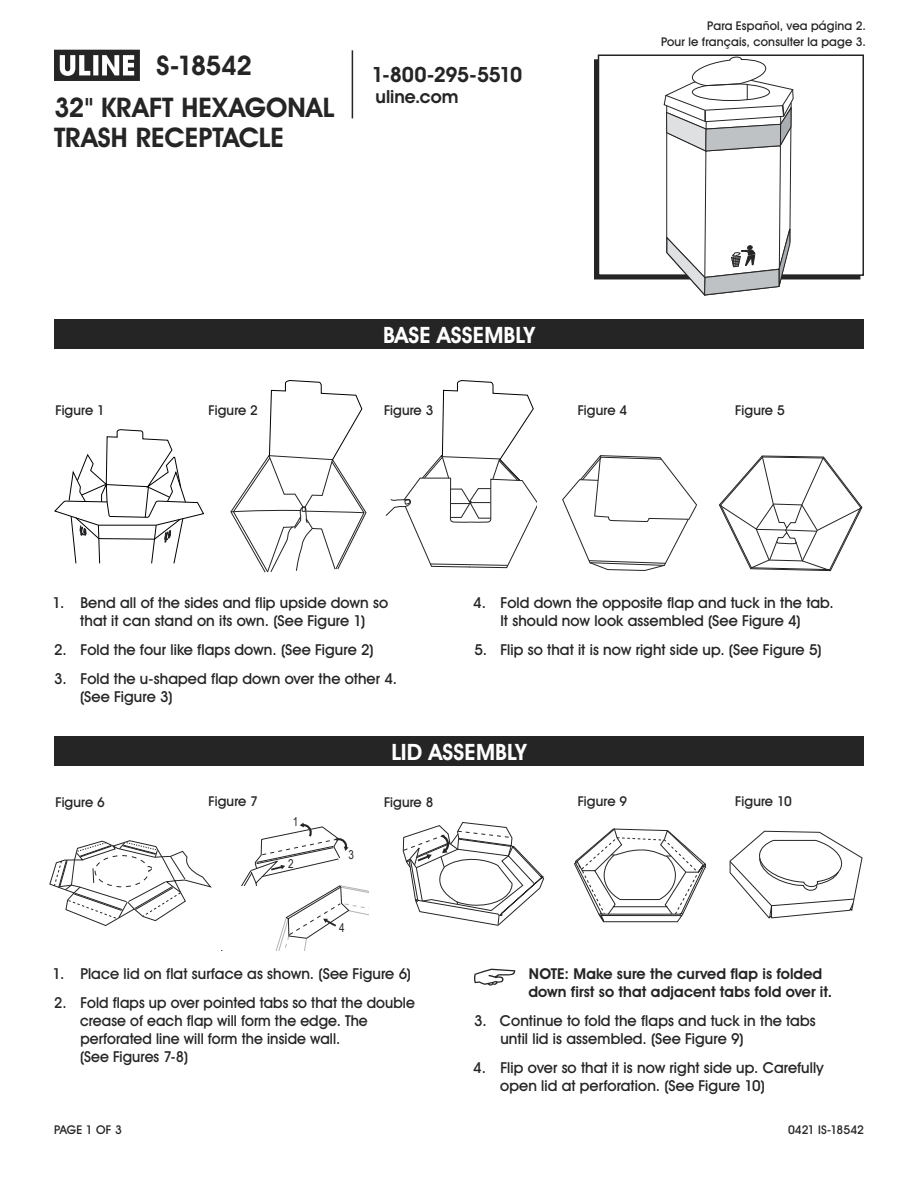
<style>
.page{position:relative;width:918px;height:1188px;background:#fff}
.page>*{position:absolute;margin:0;border:0;box-sizing:border-box;transform-origin:0 0}
.t1{font:700 27px/30px "Uline Two Knine";color:#252525}
.t2{font:700 22.5px "Uline Two Knine";letter-spacing:.01em;color:#fff}
.t3{font:700 21px "Uline Two Knine";letter-spacing:-.02em;color:#252525}
.t4{font:700 18px "Uline Two Knine";color:#252525}
.t5{font:15px/18px "Uline Two Knine";letter-spacing:.005em;color:#252525}
.t6{font:700 15px/18px "Uline Two Knine";letter-spacing:.005em;color:#252525}
.t7{font:13.5px "Uline Two Knine";letter-spacing:.01em;color:#252525}
.t8{font:12.15px "Arial Narrow";color:#252525}
.t9{font:12px/16.8px "Uline Two Knine";letter-spacing:.015em;color:#252525;text-align:right}
.t10{font:12px "Uline Two Knine";letter-spacing:-.005em;color:#252525}
</style>
<div class="page">
<svg style="left:54px;top:50px;width:86px;height:31px"></svg>
<hr style="left:352px;top:50px;width:1px;height:68px;background:#252525">
<svg style="left:241px;top:822px;width:127px;height:128px"></svg>
<svg style="left:719px;top:455px;width:143px;height:116px"></svg>
<svg style="left:385px;top:381px;width:151px;height:188px"></svg>
<svg style="left:562px;top:455px;width:135px;height:116px"></svg>
<svg style="left:54px;top:430px;width:150px;height:134px"></svg>
<div style="left:54px;top:319px;width:810px;height:30px;background:#252525"></div>
<div style="left:54px;top:736px;width:810px;height:30px;background:#252525"></div>
<svg style="left:231px;top:381px;width:135px;height:192px"></svg>
<svg style="left:474px;top:969px;width:41px;height:17px"></svg>
<svg style="left:403px;top:822px;width:142px;height:104px"></svg>
<svg style="left:574px;top:829px;width:132px;height:93px"></svg>
<svg style="left:730px;top:831px;width:132px;height:87px"></svg>
<svg style="left:49px;top:840px;width:163px;height:86px"></svg>
<div style="left:598px;top:54px;width:266px;height:222px;border:2px solid #252525"></div>
<svg style="left:664px;top:57px;width:130px;height:239px"></svg>
<h1 class="t1" style="left:157px;top:50px;width:97px">S-18542</h1>
<h3 class="t3" style="left:371px;top:62px;width:152px">1-800-295-5510</h3>
<p class="t4" style="left:375px;top:86px;width:84px">uline.com</p>
<h1 class="t1" style="left:54px;top:92px;width:282px">32" KRAFT HEXAGONAL<br>TRASH RECEPTACLE</h1>
<h2 class="t2" style="left:383px;top:321px;width:153px">BASE ASSEMBLY</h2>
<p class="t9" style="left:661px;top:17px;width:206px">Para Español, vea página 2.<br>Pour le français, consulter la page 3.</p>
<p class="t7" style="left:209px;top:401px;width:51px">Figure 2</p>
<p class="t7" style="left:56px;top:402px;width:51px">Figure 1</p>
<p class="t7" style="left:384px;top:402px;width:51px">Figure 3</p>
<p class="t7" style="left:578px;top:401px;width:51px">Figure 4</p>
<p class="t7" style="left:735px;top:401px;width:51px">Figure 5</p>
<p class="t5" style="left:53px;top:594px;width:337px;text-align:center">1. Bend all of the sides and flip upside down so that it can stand on its own. (See Figure 1)</p>
<p class="t5" style="left:54px;top:640px;width:321px">2. Fold the four like flaps down. (See Figure 2)</p>
<p class="t5" style="left:80px;top:669px;width:319px;text-indent:-26px">3. Fold the u-shaped flap down over the other 4. (See Figure 3)</p>
<p class="t5" style="left:473px;top:594px;width:362px;text-align:center">4. Fold down the opposite flap and tuck in the tab.<br>It should now look assembled (See Figure 4)</p>
<p class="t5" style="left:474px;top:640px;width:349px">5. Flip so that it is now right side up. (See Figure 5)</p>
<h2 class="t2" style="left:391px;top:738px;width:137px">LID ASSEMBLY</h2>
<p class="t7" style="left:56px;top:793px;width:51px">Figure 6</p>
<p class="t7" style="left:209px;top:793px;width:51px">Figure 7</p>
<p class="t7" style="left:384px;top:793px;width:51px">Figure 8</p>
<p class="t7" style="left:578px;top:793px;width:51px">Figure 9</p>
<p class="t7" style="left:735px;top:793px;width:58px">Figure 10</p>
<p class="t8" style="left:293px;top:813px;width:7px">1</p>
<p class="t8" style="left:288px;top:855px;width:7px">2</p>
<p class="t8" style="left:349px;top:846px;width:7px">3</p>
<p class="t8" style="left:339px;top:918px;width:7px">4</p>
<p class="t5" style="left:53px;top:965px;width:360px">1. Place lid on flat surface as shown. (See Figure 6)</p>
<p class="t5" style="left:80px;top:994px;width:336px;text-indent:-26px">2. Fold flaps up over pointed tabs so that the double crease of each flap will form the edge. The perforated line will form the inside wall.<br>(See Figures 7-8)</p>
<p class="t6" style="left:528px;top:965px;width:305px">NOTE: Make sure the curved flap is folded down first so that adjacent tabs fold over it.</p>
<p class="t5" style="left:500px;top:1012px;width:317px;text-indent:-26px">3. Continue to fold the flaps and tuck in the tabs until lid is assembled. (See Figure 9)</p>
<p class="t5" style="left:500px;top:1058px;width:325px;text-indent:-27px">4. Flip over so that it is now right side up. Carefully open lid at perforation. (See Figure 10)</p>
<p class="t9" style="left:54px;top:1121px;width:69px">PAGE 1 OF 3</p>
<p class="t10" style="left:788px;top:1122px;width:77px">0421 IS-18542</p>
</div>
